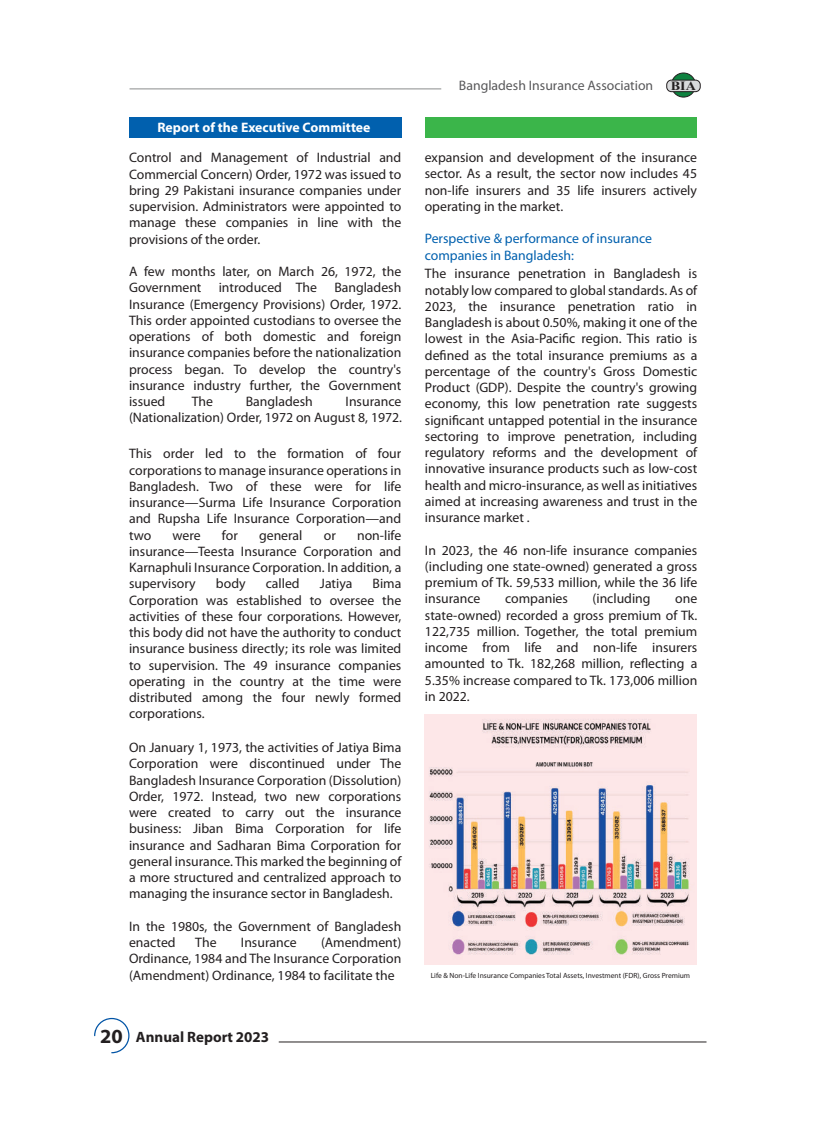
<style>
.page{position:relative;width:833px;height:1125px;background:#fff}
.page>*{position:absolute;margin:0;border:0;box-sizing:border-box;transform-origin:0 0}
.t1{font:700 15px "Myriad Pro";color:#231f20}
.t2{font:13.75px/16.2px "Myriad Pro";color:#231f20;text-align:justify}
.t3{font:13.75px/16.2px "Myriad Pro";color:#0160ae}
.t4{font:13.75px "Myriad Pro";color:#58585a}
.t5{font:700 13.75px "Myriad Pro";color:#fff}
.t6{font:700 12.5px "Times New Roman";color:#231f20;scale:1.13 1}
.t7{font:7.5px "Myriad Pro";color:#231f20}
.s1{font-size:20.12px}
</style>
<div class="page">
<img style="left:424px;top:715px;width:272px;height:249px">
<hr style="left:129px;top:88px;width:312px;height:1px;background:#a2a3a3">
<div style="left:129px;top:117px;width:272px;height:20px;background:#0160ae"></div>
<div style="left:425px;top:117px;width:272px;height:20px;background:#3bb54a"></div>
<svg style="left:671px;top:73px;width:24px;height:24px"></svg>
<div style="left:671px;top:73px;width:24px;height:24px;border:1px solid #231f20;border-radius:50%"></div>
<div style="left:666px;top:80px;width:34px;height:12px;background:#d8d9db;border-radius:5px"></div>
<div style="left:666px;top:80px;width:34px;height:12px;border:1px solid #231f20;border-radius:5px"></div>
<svg style="left:94px;top:1017px;width:36px;height:37px"></svg>
<hr style="left:279px;top:1042px;width:427px;height:1px;background:#231f20">
<p class="t5" style="left:157px;top:119px;width:214px">Report of the Executive Committee</p>
<p class="t2" style="left:129px;top:150px;width:274px">Control and Management of Industrial and Commercial Concern) Order, 1972 was issued to bring 29 Pakistani insurance companies under supervision. Administrators were appointed to manage these companies in line with the provisions of the order.</p>
<p class="t2" style="left:129px;top:264px;width:274px">A few months later, on March 26, 1972, the Government introduced The Bangladesh Insurance (Emergency Provisions) Order, 1972.<br>This order appointed custodians to oversee the operations of both domestic and foreign insurance companies before the nationalization process began. To develop the country's insurance industry further, the Government issued</p>
<p class="t2" style="left:192px;top:394px;width:23px">The</p>
<p class="t2" style="left:246px;top:394px;width:68px">Bangladesh</p>
<p class="t2" style="left:129px;top:394px;width:274px;text-align:right">Insurance<br>(Nationalization) Order, 1972 on August 8, 1972.</p>
<p class="t2" style="left:129px;top:446px;width:274px">This order led to the formation of four corporations to manage insurance operations in Bangladesh. Two of these were for life insurance—Surma Life Insurance Corporation and Rupsha Life Insurance Corporation—and two</p>
<p class="t2" style="left:129px;top:527px;width:274px;text-indent:228px">non-life insurance—Teesta Insurance Corporation and Karnaphuli Insurance Corporation. In addition, a supervisory</p>
<p class="t2" style="left:172px;top:527px;width:30px">were</p>
<p class="t2" style="left:222px;top:527px;width:17px">for</p>
<p class="t2" style="left:259px;top:527px;width:45px">general</p>
<p class="t2" style="left:324px;top:527px;width:14px">or</p>
<p class="t2" style="left:216px;top:576px;width:31px">body</p>
<p class="t2" style="left:266px;top:576px;width:35px">called</p>
<p class="t2" style="left:320px;top:576px;width:34px">Jatiya</p>
<p class="t2" style="left:129px;top:576px;width:274px;text-indent:243px">Bima Corporation was established to oversee the activities of these four corporations. However, this body did not have the authority to conduct insurance business directly; its role was limited to supervision. The 49 insurance companies operating in the country at the time were distributed among the four newly formed corporations.</p>
<p class="t2" style="left:129px;top:740px;width:274px">On January 1, 1973, the activities of Jatiya Bima Corporation were discontinued under The Bangladesh Insurance Corporation (Dissolution)<br>Order, 1972. Instead, two new corporations were created to carry out the insurance business: Jiban Bima Corporation for life insurance and Sadharan Bima Corporation for general insurance. This marked the beginning of a more structured and centralized approach to managing the insurance sector in Bangladesh.</p>
<p class="t2" style="left:129px;top:918px;width:274px">In the 1980s, the Government of Bangladesh enacted</p>
<p class="t2" style="left:129px;top:935px;width:274px;text-indent:192px">(Amendment)<br>Ordinance, 1984 and The Insurance Corporation (Amendment) Ordinance, 1984 to facilitate the</p>
<p class="t2" style="left:195px;top:935px;width:23px">The</p>
<p class="t2" style="left:241px;top:935px;width:57px">Insurance</p>
<p class="t1" style="left:100px;top:1027px;width:170px"><span class="s1">20</span> Annual Report 2023</p>
<p class="t4" style="left:459px;top:78px;width:196px">Bangladesh Insurance Association</p>
<p class="t6" style="left:670px;top:77px;width:24px">BIA</p>
<p class="t2" style="left:424px;top:150px;width:274px">expansion and development of the insurance sector. As a result, the sector now includes 45 non-life insurers and 35 life insurers actively operating in the market.</p>
<p class="t3" style="left:424px;top:231px;width:229px">Perspective &amp; performance of insurance companies in Bangladesh:</p>
<p class="t2" style="left:425px;top:266px;width:274px">The insurance penetration in Bangladesh is notably low compared to global standards. As of 2023, the insurance penetration ratio in Bangladesh is about 0.50%, making it one of the lowest in the Asia-Pacific region. This ratio is defined as the total insurance premiums as a percentage of the country's Gross Domestic Product (GDP). Despite the country's growing economy, this low penetration rate suggests significant untapped potential in the insurance sectoring to improve penetration, including regulatory reforms and the development of innovative insurance products such as low-cost health and micro-insurance, as well as initiatives aimed at increasing awareness and trust in the insurance market .</p>
<p class="t2" style="left:425px;top:542px;width:274px">In 2023, the 46 non-life insurance companies (including one state-owned) generated a gross premium of Tk. 59,533 million, while the 36 life insurance</p>
<p class="t2" style="left:505px;top:591px;width:64px">companies</p>
<p class="t2" style="left:592px;top:591px;width:60px">(including</p>
<p class="t2" style="left:425px;top:591px;width:274px;text-indent:250px">one state-owned) recorded a gross premium of Tk.<br>122,735 million. Together, the total premium income from life and non-life insurers amounted to Tk. 182,268 million, reflecting a 5.35% increase compared to Tk. 173,006 million in 2022.</p>
<p class="t7" style="left:430px;top:972px;width:261px">Life &amp; Non-Life Insurance Companies Total Assets, Investment (FDR), Gross Premium</p>
</div>
